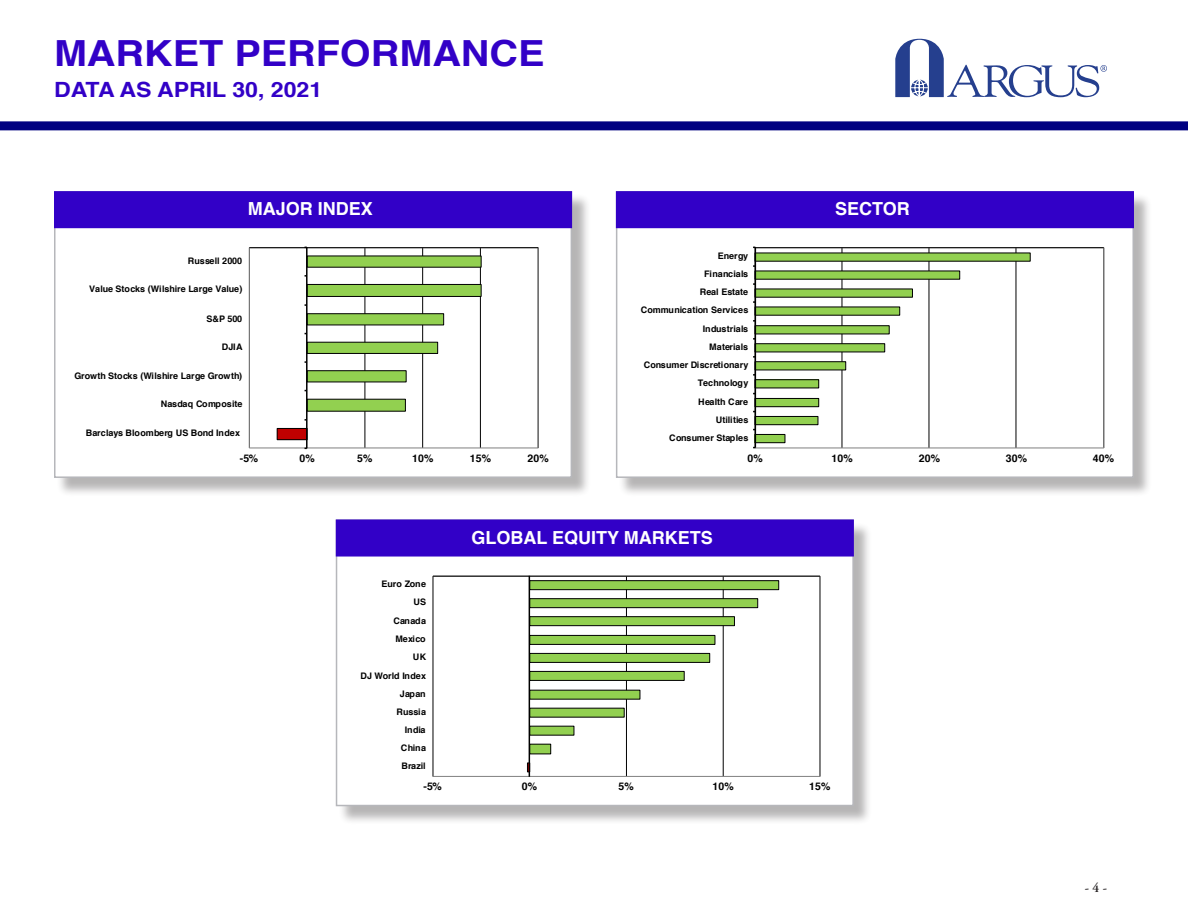
<style>
.page{position:relative;width:1188px;height:918px;background:#fff}
.page>*{position:absolute;margin:0;border:0;box-sizing:border-box;transform-origin:0 0}
.ConCall_Page_Head{font:700 36px "Helvetica";color:#3200c7;scale:1.1 1}
.ConCall_Page_Head-2{font:700 21px "Helvetica";color:#3200c7;scale:1.1 1}
.t1{font:700 18px "Helvetica";color:#fff}
.t2{font:600 13.5px "Adobe Garamond Pro";color:#231f20}
.t3{font:700 10.5px "Helvetica";letter-spacing:.015em;color:#000}
.t4{font:700 9px/18.1px "Helvetica";color:#000;text-align:right}
.t5{font:700 9px "Helvetica";letter-spacing:.025em;color:#000}
</style>
<div class="page">
<div style="left:0;top:121px;width:1188px;height:9px;background:#000080"></div>
<svg style="left:895px;top:39px;width:212px;height:58px"></svg>
<div style="left:56px;top:193px;width:535px;height:304px;background:#231f20;opacity:.33"></div>
<div style="left:54px;top:191px;width:518px;height:287px;background:#fff;border:2px solid #b6b7bb"></div>
<div style="left:618px;top:193px;width:535px;height:304px;background:#231f20;opacity:.33"></div>
<div style="left:616px;top:191px;width:518px;height:287px;background:#fff;border:2px solid #b6b7bb"></div>
<div style="left:54px;top:191px;width:518px;height:37px;background:#3200c7;border:2px solid #3200c7"></div>
<div style="left:616px;top:191px;width:518px;height:37px;background:#3200c7;border:2px solid #3200c7"></div>
<div style="left:338px;top:522px;width:535px;height:303px;background:#231f20;opacity:.33"></div>
<div style="left:336px;top:519px;width:518px;height:287px;background:#fff;border:2px solid #b6b7bb"></div>
<div style="left:336px;top:519px;width:518px;height:38px;background:#3200c7;border:2px solid #3200c7"></div>
<hr style="left:365px;top:248px;width:1px;height:200px;background:#000">
<hr style="left:422px;top:248px;width:1px;height:200px;background:#000">
<hr style="left:480px;top:248px;width:1px;height:200px;background:#000">
<div style="left:249px;top:247px;width:290px;height:201px;border:1px solid #808080"></div>
<div style="left:277px;top:428px;width:30px;height:12px;background:#c00000"></div>
<div style="left:277px;top:428px;width:31px;height:12px;border:1px solid #000"></div>
<hr style="left:249px;top:247px;width:289px;height:1px;background:#000">
<hr style="left:306px;top:247px;width:2px;height:201px;background:#000">
<svg style="left:305px;top:255px;width:177px;height:157px"></svg>
<hr style="left:842px;top:248px;width:1px;height:200px;background:#000">
<hr style="left:929px;top:248px;width:1px;height:200px;background:#000">
<hr style="left:1016px;top:248px;width:1px;height:200px;background:#000">
<div style="left:755px;top:380px;width:64px;height:8px;background:#92d050"></div>
<div style="left:755px;top:379px;width:64px;height:9px;border:1px solid #000"></div>
<div style="left:755px;top:398px;width:64px;height:9px;background:#92d050"></div>
<div style="left:755px;top:398px;width:64px;height:9px;border:1px solid #000"></div>
<div style="left:755px;top:416px;width:63px;height:9px;background:#92d050"></div>
<div style="left:755px;top:416px;width:63px;height:9px;border:1px solid #000"></div>
<div style="left:755px;top:434px;width:30px;height:9px;background:#92d050"></div>
<div style="left:755px;top:434px;width:30px;height:9px;border:1px solid #000"></div>
<hr style="left:755px;top:247px;width:349px;height:1px;background:#000">
<hr style="left:755px;top:247px;width:1px;height:201px;background:#000">
<svg style="left:753px;top:247px;width:278px;height:129px"></svg>
<hr style="left:626px;top:576px;width:1px;height:200px;background:#000">
<hr style="left:723px;top:576px;width:1px;height:200px;background:#000">
<hr style="left:820px;top:576px;width:1px;height:200px;background:#000">
<div style="left:433px;top:576px;width:387px;height:201px;border:1px solid #808080"></div>
<div style="left:530px;top:744px;width:21px;height:10px;background:#92d050"></div>
<svg style="left:527px;top:763px;width:2px;height:9px"></svg>
<svg style="left:530px;top:580px;width:249px;height:156px"></svg>
<hr style="left:433px;top:576px;width:387px;height:1px;background:#000">
<hr style="left:529px;top:576px;width:1px;height:201px;background:#000">
<p class="ConCall_Page_Head" style="left:54px;top:24px;width:447px">MARKET PERFORMANCE</p>
<p class="ConCall_Page_Head-2" style="left:54px;top:73px;width:245px">DATA AS APRIL 30, 2021</p>
<p class="t1" style="left:248px;top:195px;width:127px">MAJOR INDEX</p>
<p class="t1" style="left:835px;top:195px;width:76px">SECTOR</p>
<p class="t5" style="left:188px;top:253px;width:56px">Russell 2000</p>
<p class="t4" style="left:89px;top:280px;width:155px">Value Stocks (Wilshire Large Value)</p>
<p class="t4" style="left:206px;top:309px;width:37px">S&amp;P 500</p>
<p class="t4" style="left:222px;top:338px;width:22px">DJIA</p>
<p class="t4" style="left:74px;top:366px;width:169px">Growth Stocks (Wilshire Large Growth)</p>
<p class="t4" style="left:161px;top:395px;width:83px">Nasdaq Composite</p>
<p class="t5" style="left:86px;top:426px;width:156px">Barclays Bloomberg US Bond Index</p>
<p class="t3" style="left:240px;top:450px;width:20px">-5%</p>
<p class="t3" style="left:299px;top:450px;width:17px">0%</p>
<p class="t3" style="left:357px;top:450px;width:17px">5%</p>
<p class="t3" style="left:412px;top:450px;width:23px">10%</p>
<p class="t3" style="left:470px;top:450px;width:23px">15%</p>
<p class="t3" style="left:528px;top:450px;width:23px">20%</p>
<p class="t4" style="left:641px;top:246px;width:109px">Energy<br>Financials<br>Real Estate<br>Communication Services<br>Industrials<br>Materials<br>Consumer Discretionary<br>Technology<br>Health Care<br>Utilities<br>Consumer Staples</p>
<p class="t3" style="left:748px;top:450px;width:17px">0%</p>
<p class="t3" style="left:832px;top:450px;width:23px">10%</p>
<p class="t3" style="left:919px;top:450px;width:23px">20%</p>
<p class="t3" style="left:1006px;top:450px;width:23px">30%</p>
<p class="t3" style="left:1093px;top:450px;width:23px">40%</p>
<p class="t4" style="left:360px;top:575px;width:67px">Euro Zone<br>US<br>Canada<br>Mexico<br>UK<br>DJ World Index<br>Japan<br>Russia<br>India<br>China<br>Brazil</p>
<p class="t1" style="left:472px;top:523px;width:243px">GLOBAL EQUITY MARKETS</p>
<p class="t3" style="left:423px;top:778px;width:20px">-5%</p>
<p class="t3" style="left:522px;top:778px;width:17px">0%</p>
<p class="t3" style="left:619px;top:778px;width:17px">5%</p>
<p class="t3" style="left:712px;top:778px;width:23px">10%</p>
<p class="t3" style="left:809px;top:778px;width:23px">15%</p>
<h3 class="t2" style="left:1085px;top:880px;width:24px">- 4 -</h3>
</div>
